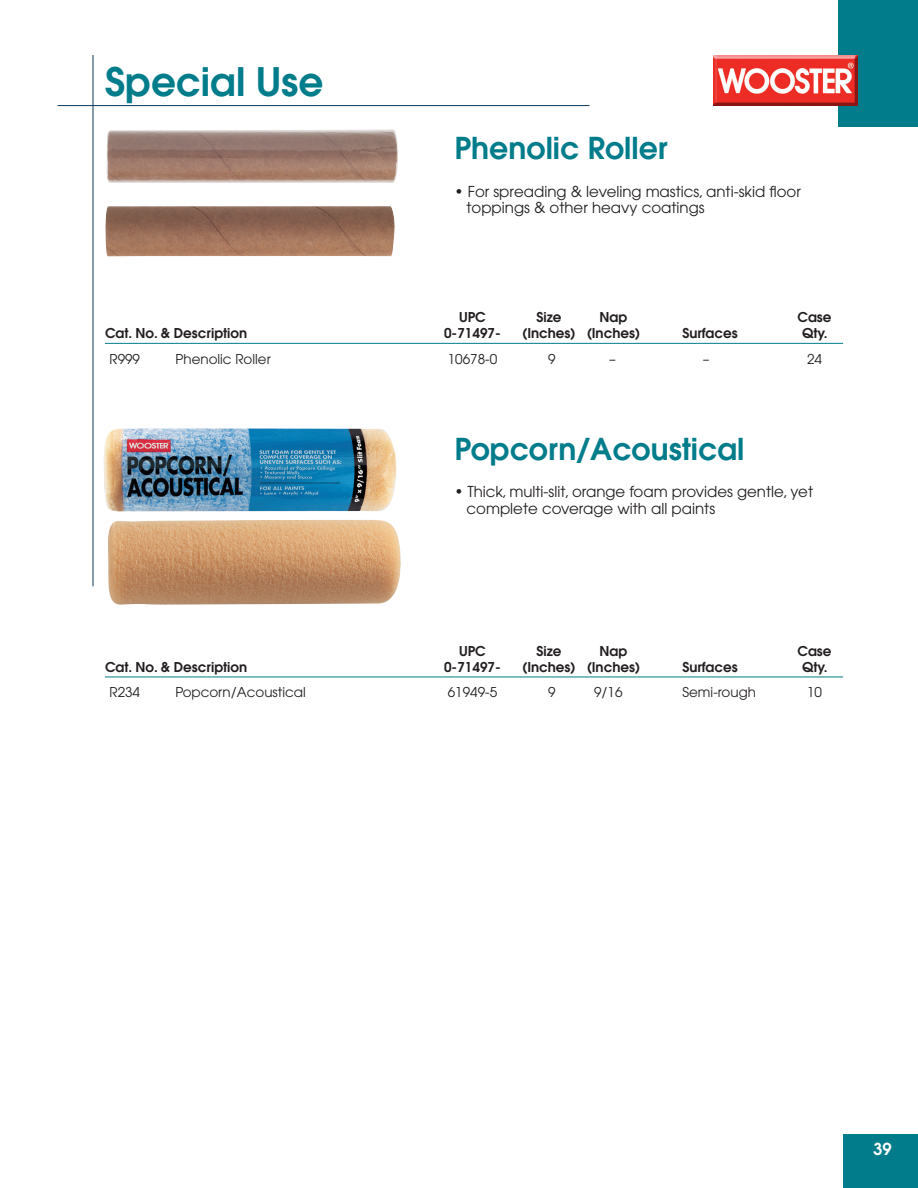
<style>
.page{position:relative;width:918px;height:1188px;background:#fff}
.page>*{position:absolute;margin:0;border:0;box-sizing:border-box;transform-origin:0 0}
.t1{font:600 39px "Avant Garde";color:#007c8a}
.t2{font:600 30px "Avant Garde";color:#007c8a}
.t3{font:600 16.5px "Avant Garde";color:#fff}
.t4{font:15px/16.5px "Avant Garde";color:#231f20}
.t5{font:600 13.5px "Avant Garde";color:#231f20}
.t6{font:13.5px "Avant Garde";color:#231f20}
</style>
<div class="page">
<div style="left:843px;top:1134px;width:75px;height:54px;background:#007c8a"></div>
<hr style="left:93px;top:55px;width:1px;height:531px;background:#093a5f">
<hr style="left:58px;top:105px;width:532px;height:1px;background:#093a5f">
<div style="left:839px;top:0;width:79px;height:127px;background:#007c8a"></div>
<img style="left:714px;top:56px;width:144px;height:49px">
<hr style="left:105px;top:343px;width:738px;height:1px;background:#007c8a">
<hr style="left:105px;top:677px;width:738px;height:1px;background:#007c8a">
<img style="left:103px;top:428px;width:298px;height:177px">
<img style="left:105px;top:130px;width:293px;height:127px">
<h1 class="t1" style="left:105px;top:67px;width:220px">Special Use</h1>
<h2 class="t2" style="left:455px;top:137px;width:214px">Phenolic Roller</h2>
<p class="t4" style="left:467px;top:184px;width:336px;text-indent:-12px">• For spreading &amp; leveling mastics, anti-skid floor toppings &amp; other heavy coatings</p>
<p class="t5" style="left:459px;top:312px;width:28px">UPC</p>
<p class="t5" style="left:536px;top:312px;width:27px">Size</p>
<p class="t5" style="left:599px;top:312px;width:30px">Nap</p>
<p class="t5" style="left:797px;top:312px;width:36px">Case</p>
<p class="t5" style="left:105px;top:328px;width:144px">Cat. No. &amp; Description</p>
<p class="t5" style="left:444px;top:328px;width:58px">0-71497-</p>
<p class="t5" style="left:522px;top:328px;width:119px">(Inches) (Inches)</p>
<p class="t5" style="left:682px;top:328px;width:57px">Surfaces</p>
<p class="t5" style="left:802px;top:328px;width:27px">Qty.</p>
<p class="t6" style="left:109px;top:354px;width:32px">R999</p>
<p class="t6" style="left:176px;top:354px;width:97px">Phenolic Roller</p>
<p class="t6" style="left:448px;top:354px;width:51px">10678-0</p>
<p class="t6" style="left:548px;top:354px;width:9px">9</p>
<p class="t6" style="left:609px;top:354px;width:8px">–</p>
<p class="t6" style="left:703px;top:354px;width:8px">–</p>
<p class="t6" style="left:807px;top:354px;width:16px">24</p>
<h2 class="t2" style="left:455px;top:437px;width:291px">Popcorn/Acoustical</h2>
<p class="t4" style="left:467px;top:485px;width:348px;text-indent:-12px">• Thick, multi-slit, orange foam provides gentle, yet complete coverage with all paints</p>
<p class="t5" style="left:459px;top:646px;width:28px">UPC</p>
<p class="t5" style="left:536px;top:646px;width:27px">Size</p>
<p class="t5" style="left:599px;top:646px;width:30px">Nap</p>
<p class="t5" style="left:797px;top:646px;width:36px">Case</p>
<p class="t5" style="left:105px;top:662px;width:144px">Cat. No. &amp; Description</p>
<p class="t5" style="left:444px;top:662px;width:58px">0-71497-</p>
<p class="t5" style="left:522px;top:662px;width:119px">(Inches) (Inches)</p>
<p class="t5" style="left:682px;top:662px;width:57px">Surfaces</p>
<p class="t5" style="left:802px;top:662px;width:27px">Qty.</p>
<p class="t6" style="left:109px;top:687px;width:32px">R234</p>
<p class="t6" style="left:176px;top:687px;width:132px">Popcorn/Acoustical</p>
<p class="t6" style="left:448px;top:687px;width:51px">61949-5</p>
<p class="t6" style="left:548px;top:687px;width:9px">9</p>
<p class="t6" style="left:594px;top:687px;width:30px">9/16</p>
<p class="t6" style="left:682px;top:687px;width:75px">Semi-rough</p>
<p class="t6" style="left:807px;top:687px;width:16px">10</p>
<p class="t3" style="left:873px;top:1143px;width:20px">39</p>
</div>
